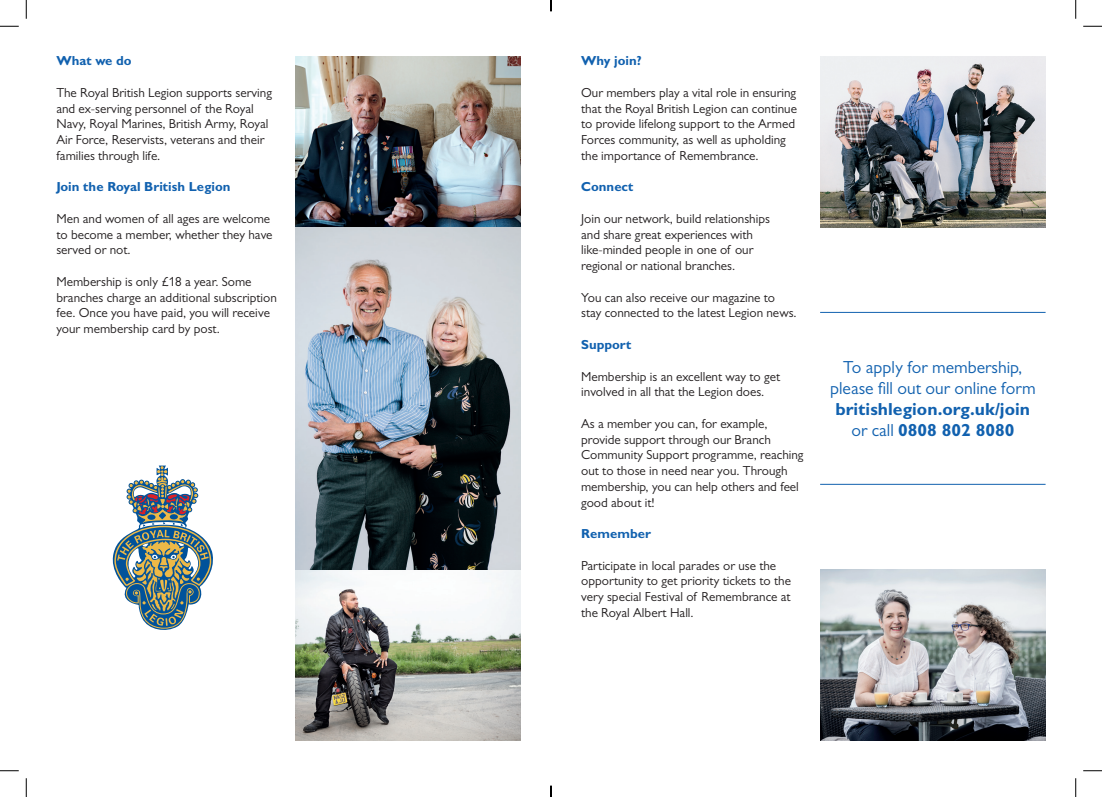
<style>
.page{position:relative;width:1102px;height:797px;background:#fff}
.page>*{position:absolute;margin:0;border:0;box-sizing:border-box;transform-origin:0 0}
.t1{font:17.5px "Gill Sans MT Pro";color:#1161af}
.t2{font:700 17.5px "Gill Sans MT Pro";color:#1161af}
.t3{font:13.12px/15.8px "Gill Sans MT Pro";color:#231f20}
.t4{font:700 13.12px "Gill Sans MT Pro";color:#1161af}
.s1{font-weight:400}
</style>
<div class="page">
<img style="left:295px;top:56px;width:226px;height:684px">
<hr style="left:820px;top:312px;width:225px;height:1px;background:#1161af">
<hr style="left:820px;top:484px;width:225px;height:1px;background:#1161af">
<img style="left:820px;top:56px;width:225px;height:171px">
<img style="left:820px;top:569px;width:225px;height:171px">
<svg style="left:112px;top:465px;width:101px;height:165px"></svg>
<svg style="left:0;top:25px;width:19px;height:2px"></svg>
<svg style="left:1083px;top:25px;width:18px;height:2px"></svg>
<svg style="left:0;top:770px;width:19px;height:1px"></svg>
<svg style="left:1083px;top:770px;width:18px;height:1px"></svg>
<svg style="left:25px;top:0;width:2px;height:19px"></svg>
<svg style="left:25px;top:778px;width:2px;height:19px"></svg>
<svg style="left:1075px;top:0;width:1px;height:19px"></svg>
<svg style="left:1075px;top:778px;width:1px;height:19px"></svg>
<svg style="left:550px;top:785px;width:1px;height:12px"></svg>
<p class="t4" style="left:56px;top:53px;width:77px">What we do</p>
<p class="t3" style="left:56px;top:84px;width:217px">The Royal British Legion supports serving and ex-serving personnel of the Royal Navy, Royal Marines, British Army, Royal Air Force, Reservists, veterans and their families through life.</p>
<p class="t4" style="left:56px;top:179px;width:176px">Join the Royal British Legion</p>
<p class="t3" style="left:56px;top:210px;width:218px">Men and women of all ages are welcome to become a member, whether they have served or not.</p>
<p class="t3" style="left:56px;top:273px;width:222px">Membership is only £18 a year. Some branches charge an additional subscription fee. Once you have paid, you will receive your membership card by post.</p>
<p class="t4" style="left:581px;top:53px;width:62px">Why join?</p>
<p class="t3" style="left:581px;top:84px;width:217px">Our members play a vital role in ensuring that the Royal British Legion can continue to provide lifelong support to the Armed Forces community, as well as upholding the importance of Remembrance.</p>
<p class="t4" style="left:581px;top:179px;width:54px">Connect</p>
<p class="t3" style="left:581px;top:210px;width:190px">Join our network, build relationships</p>
<p class="t3" style="left:581px;top:226px;width:173px">and share great experiences with</p>
<p class="t3" style="left:581px;top:242px;width:174px">like-minded people in one of our</p>
<p class="t3" style="left:581px;top:258px;width:155px">regional or national branches.</p>
<p class="t3" style="left:581px;top:289px;width:195px">You can also receive our magazine to</p>
<p class="t3" style="left:581px;top:305px;width:217px">stay connected to the latest Legion news.</p>
<p class="t4" style="left:581px;top:336px;width:52px">Support</p>
<p class="t3" style="left:581px;top:368px;width:200px">Membership is an excellent way to get involved in all that the Legion does.</p>
<p class="t3" style="left:581px;top:415px;width:224px">As a member you can, for example, provide support through our Branch Community Support programme, reaching out to those in need near you. Through membership, you can help others and feel good about it!</p>
<p class="t4" style="left:581px;top:525px;width:71px">Remember</p>
<p class="t3" style="left:581px;top:557px;width:211px">Participate in local parades or use the opportunity to get priority tickets to the very special Festival of Remembrance at the Royal Albert Hall.</p>
<p class="t1" style="left:843px;top:357px;width:181px">To apply for membership,</p>
<p class="t1" style="left:830px;top:378px;width:207px">please fill out our online form</p>
<p class="t2" style="left:835px;top:398px;width:196px">britishlegion.org.uk/join</p>
<p class="t2" style="left:851px;top:419px;width:164px"><span class="s1">or call</span> 0808 802 8080</p>
</div>
